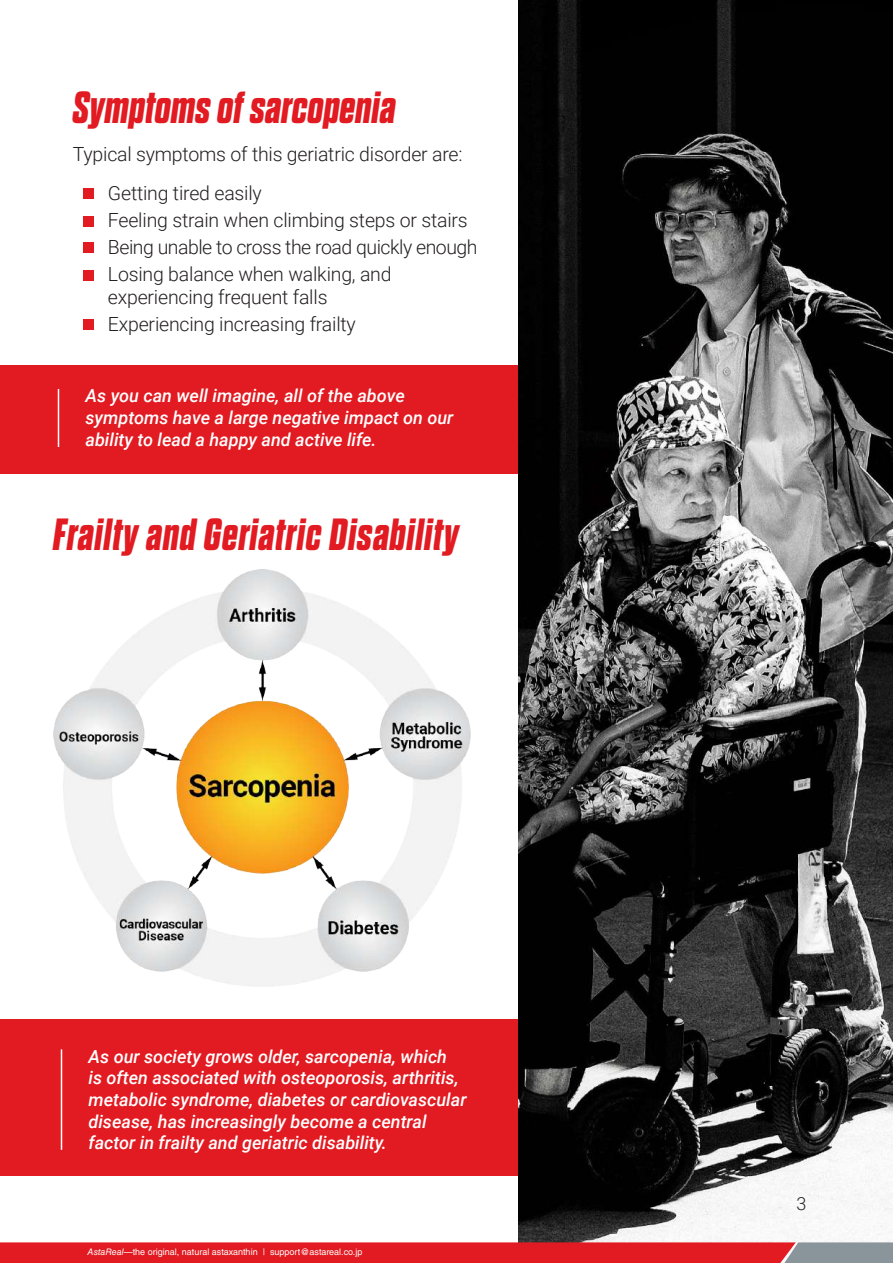
<style>
.page{position:relative;width:893px;height:1263px;background:#fff}
.page>*{position:absolute;margin:0;border:0;box-sizing:border-box;transform-origin:0 0}
.t1{font:italic 700 expanded 45px "Dharma Gothic E";letter-spacing:.025em;color:#e21a21}
.t2{font:300 19.5px/27px "Roboto";letter-spacing:-.01em;color:#231f20}
.t3{font:italic 500 18px/21.6px "Roboto";color:#fff}
.t4{font:300 18px "Roboto";color:#231f20}
.t5{font:9px "Helvetica LT Std";color:#fff}
.s1{font-style:italic}
</style>
<div class="page">
<div style="left:0;top:366px;width:893px;height:108px;background:#e21a21"></div>
<div style="left:0;top:1020px;width:893px;height:156px;background:#e21a21"></div>
<img style="left:518px;top:0;width:375px;height:1242px">
<svg style="left:0;top:1242px;width:893px;height:21px;background:#d82c33"></svg>
<div style="left:83px;top:188px;width:11px;height:11px;background:#e21a21"></div>
<div style="left:83px;top:242px;width:11px;height:11px;background:#e21a21"></div>
<div style="left:83px;top:216px;width:11px;height:11px;background:#e21a21"></div>
<div style="left:83px;top:270px;width:11px;height:11px;background:#e21a21"></div>
<div style="left:83px;top:319px;width:11px;height:11px;background:#e21a21"></div>
<hr style="left:58px;top:389px;width:1px;height:58px;background:#fff">
<hr style="left:61px;top:1049px;width:1px;height:101px;background:#fff">
<img style="left:53px;top:569px;width:418px;height:417px">
<h1 class="t1" style="left:73px;top:84px;width:324px">Symptoms of sarcopenia</h1>
<p class="t2" style="left:73px;top:139px;width:391px">Typical symptoms of this geriatric disorder are:</p>
<p class="t2" style="left:108px;top:179px;width:371px">Getting tired easily<br>Feeling strain when climbing steps or stairs Being unable to cross the road quickly enough Losing balance when walking, and</p>
<p class="t2" style="left:108px;top:283px;width:249px">experiencing frequent falls<br>Experiencing increasing frailty</p>
<p class="t3" style="left:86px;top:385px;width:369px">As you can well imagine, all of the above symptoms have a large negative impact on our ability to lead a happy and active life.</p>
<h1 class="t1" style="left:53px;top:511px;width:407px">Frailty and Geriatric Disability</h1>
<p class="t3" style="left:88px;top:1045px;width:380px">As our society grows older, sarcopenia, which<br>is often associated with osteoporosis, arthritis, metabolic syndrome, diabetes or cardiovascular disease, has increasingly become a central factor in frailty and geriatric disability.</p>
<p class="t5" style="left:88px;top:1246px;width:276px"><span class="s1">AstaReal</span>—the original, natural astaxanthin | support@astareal.co.jp</p>
<p class="t4" style="left:796px;top:1191px;width:11px">3</p>
</div>
